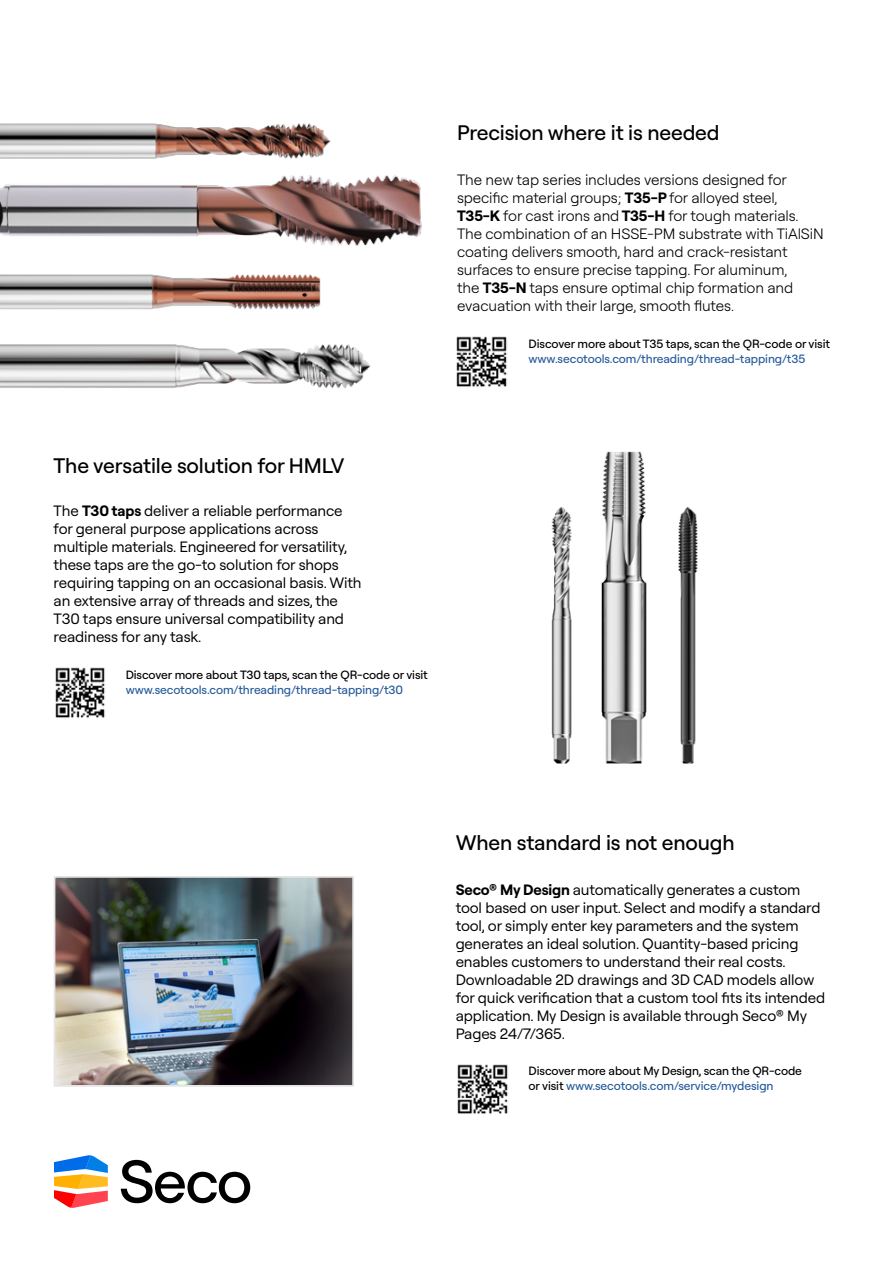
<style>
.page{position:relative;width:893px;height:1263px;background:#fff}
.page>*{position:absolute;margin:0;border:0;box-sizing:border-box;transform-origin:0 0}
.t1{font:500 21px "Roobert PRO";letter-spacing:-.01em;color:#000}
.t2{font:15px/18px "Roobert PRO";letter-spacing:-.01em;color:#000}
.t3{font:300 15px/18px "Roobert PRO";letter-spacing:-.01em;color:#000}
.t4{font:500 12px/15px "Roobert PRO";letter-spacing:-.01em;color:#000}
.t5{font:500 12px "Roobert PRO";letter-spacing:-.01em;color:#275b9b}
.s1{font-weight:700}
.s2{color:#275b9b}
</style>
<div class="page">
<img style="left:456px;top:336px;width:51px;height:51px">
<img style="left:0;top:123px;width:331px;height:36px">
<img style="left:0;top:175px;width:422px;height:71px">
<img style="left:0;top:274px;width:321px;height:36px">
<img style="left:0;top:344px;width:371px;height:45px">
<img style="left:55px;top:667px;width:50px;height:51px">
<img style="left:457px;top:1064px;width:51px;height:50px">
<img style="left:551px;top:507px;width:21px;height:257px">
<img style="left:601px;top:451px;width:31px;height:313px">
<img style="left:632px;top:451px;width:66px;height:313px">
<img style="left:57px;top:879px;width:294px;height:205px">
<div style="left:54px;top:876px;width:300px;height:211px;border:2px solid #e5e5e5"></div>
<svg style="left:121px;top:1160px;width:129px;height:43px"></svg>
<svg style="left:54px;top:1155px;width:54px;height:53px"></svg>
<h1 class="t1" style="left:457px;top:118px;width:264px">Precision where it is needed</h1>
<p class="t3" style="left:457px;top:170px;width:368px">The new tap series includes versions designed for specific material groups; <span class="s1">T35-P</span> for alloyed steel, <span class="s1">T35-K</span> for cast irons and <span class="s1">T35-H</span> for tough materials.<br>The combination of an HSSE-PM substrate with TiAlSiN coating delivers smooth, hard and crack-resistant surfaces to ensure precise tapping. For aluminum,<br>the <span class="s1">T35-N</span> taps ensure optimal chip formation and evacuation with their large, smooth flutes.</p>
<p class="t4" style="left:529px;top:336px;width:303px">Discover more about T35 taps, scan the QR-code or visit</p>
<p class="t5" style="left:529px;top:350px;width:278px">www.secotools.com/threading/thread-tapping/t35</p>
<h1 class="t1" style="left:54px;top:450px;width:292px">The versatile solution for HMLV</h1>
<p class="t2" style="left:54px;top:501px;width:310px">The <span class="s1">T30 taps</span> deliver a reliable performance for general purpose applications across multiple materials. Engineered for versatility, these taps are the go-to solution for shops requiring tapping on an occasional basis. With an extensive array of threads and sizes, the T30 taps ensure universal compatibility and readiness for any task.</p>
<p class="t4" style="left:126px;top:666px;width:304px">Discover more about T30 taps, scan the QR-code or visit</p>
<p class="t5" style="left:126px;top:681px;width:279px">www.secotools.com/threading/thread-tapping/t30</p>
<h1 class="t1" style="left:456px;top:828px;width:281px">When standard is not enough</h1>
<p class="t2" style="left:456px;top:880px;width:371px"><span class="s1">Seco® My Design</span> automatically generates a custom tool based on user input. Select and modify a standard tool, or simply enter key parameters and the system generates an ideal solution. Quantity-based pricing enables customers to understand their real costs.<br>Downloadable 2D drawings and 3D CAD models allow for quick verification that a custom tool fits its intended application. My Design is available through Seco® My Pages 24/7/365.</p>
<p class="t4" style="left:529px;top:1063px;width:275px">Discover more about My Design, scan the QR-code or visit <span class="s2">www.secotools.com/service/mydesign</span></p>
</div>
